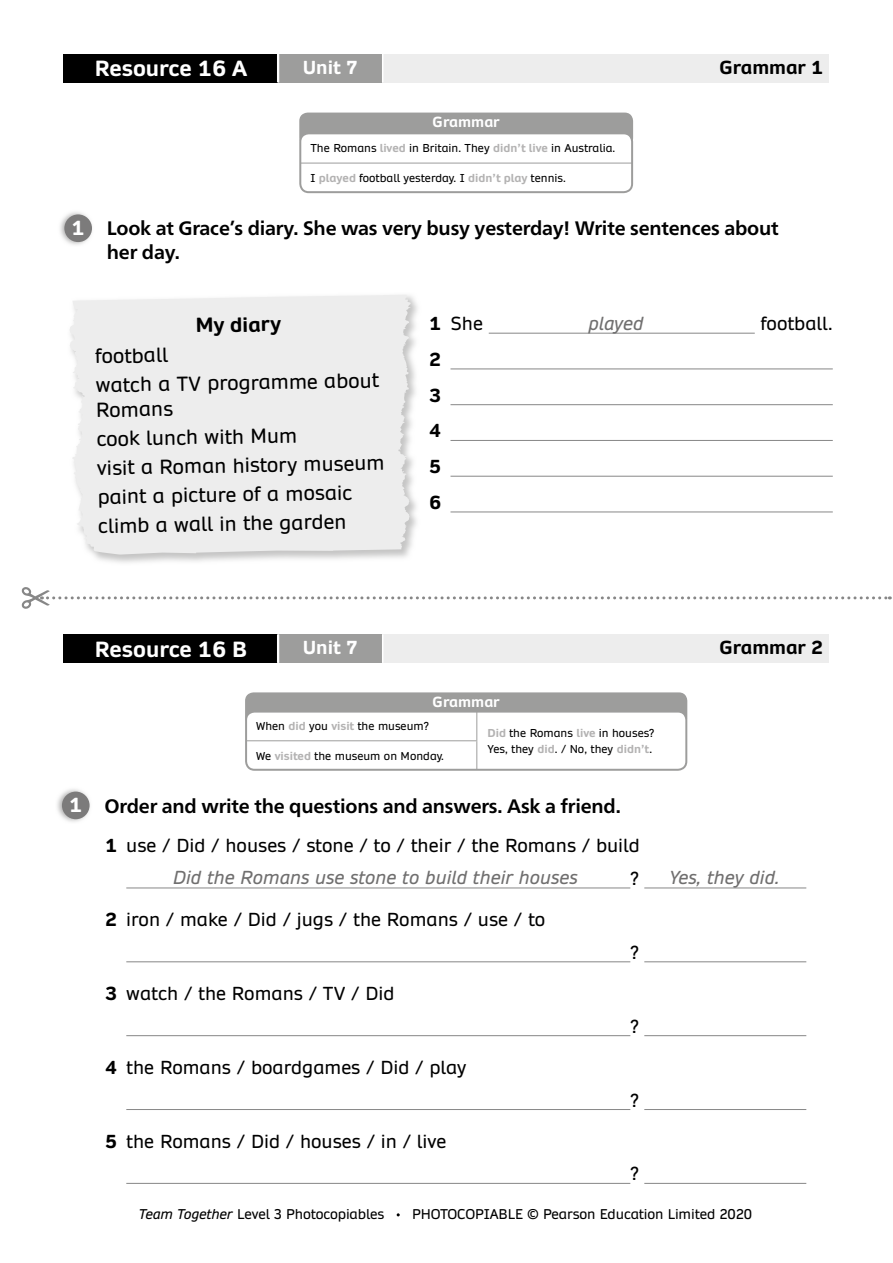
<style>
.page{position:relative;width:893px;height:1263px;background:#fff}
.page>*{position:absolute;margin:0;border:0;box-sizing:border-box;transform-origin:0 0}
.t1{font:700 21px "Daytona Pro Primary";color:#fff}
.t2{font:19.5px/29px "Daytona Pro Primary";color:#000}
.t3{font:700 19.5px/24px "Frutiger Neue LTW1 G";letter-spacing:-.01em;color:#000}
.t4{font:700 19.5px "Daytona Pro Primary";color:#000}
.t5{font:18px/32.7px "Daytona Pro Primary";color:#000;text-align:right}
.t6{font:italic 18px "Daytona Pro Primary";color:#706f6f}
.t7{font:700 18px/35.7px "Daytona Pro Primary";color:#000;text-align:justify}
.t8{font:700 18px "Daytona Pro Primary";color:#fff}
.t9{font:700 13.95px "Daytona Pro Primary";color:#fff}
.t10{font:13.5px "Daytona Pro Primary";letter-spacing:-.01em;color:#000}
.t11{font:10.95px/15.9px "Daytona Pro Primary";color:#000}
.s1{font-weight:700;color:#b3b2b2}
.s2{font-family:"Daytona Pro Primary";color:#fff}
.s3{font-weight:700}
.s4{font-style:italic}
</style>
<div class="page">
<svg style="left:22px;top:587px;width:868px;height:22px"></svg>
<div style="left:64px;top:634px;width:214px;height:29px;background:#000"></div>
<div style="left:278px;top:634px;width:105px;height:29px;background:#9d9d9c"></div>
<div style="left:383px;top:634px;width:446px;height:29px;background:#ededed"></div>
<svg style="left:382px;top:634px;width:1px;height:29px"></svg>
<svg style="left:277px;top:634px;width:2px;height:29px"></svg>
<div style="left:64px;top:54px;width:214px;height:28px;background:#000"></div>
<div style="left:278px;top:54px;width:105px;height:28px;background:#9d9d9c"></div>
<div style="left:383px;top:54px;width:446px;height:28px;background:#ededed"></div>
<svg style="left:382px;top:54px;width:1px;height:28px"></svg>
<svg style="left:277px;top:54px;width:2px;height:28px"></svg>
<div style="left:299px;top:113px;width:334px;height:33px;background:#9d9d9c;border-radius:8px"></div>
<svg style="left:302px;top:135px;width:330px;height:57px"></svg>
<hr style="left:300px;top:192px;width:332px;height:1px;background:#9d9d9c">
<div style="left:299px;top:132px;width:334px;height:61px;border:2px solid #9d9d9c;border-radius:8px"></div>
<img style="left:60px;top:212px;width:32px;height:33px">
<div style="left:64px;top:214px;width:28px;height:28px;background:#7c7b7b;border-radius:50%"></div>
<img style="left:57px;top:789px;width:33px;height:33px">
<div style="left:62px;top:792px;width:28px;height:27px;background:#7c7b7b;border-radius:50%"></div>
<div style="left:245px;top:692px;width:442px;height:33px;background:#9d9d9c;border-radius:8px"></div>
<hr style="left:477px;top:770px;width:209px;height:1px;background:#9d9d9c">
<svg style="left:248px;top:714px;width:439px;height:56px"></svg>
<hr style="left:246px;top:770px;width:231px;height:1px;background:#9d9d9c">
<div style="left:245px;top:711px;width:442px;height:60px;border:2px solid #9d9d9c;border-radius:8px"></div>
<hr style="left:126px;top:887px;width:504px;height:1px;background:#878787">
<hr style="left:644px;top:887px;width:162px;height:1px;background:#878787">
<hr style="left:126px;top:961px;width:504px;height:1px;background:#878787">
<hr style="left:644px;top:961px;width:162px;height:1px;background:#878787">
<hr style="left:126px;top:1035px;width:504px;height:1px;background:#878787">
<hr style="left:644px;top:1035px;width:162px;height:1px;background:#878787">
<hr style="left:126px;top:1109px;width:504px;height:1px;background:#878787">
<hr style="left:644px;top:1109px;width:162px;height:1px;background:#878787">
<hr style="left:126px;top:1183px;width:504px;height:1px;background:#878787">
<hr style="left:644px;top:1183px;width:162px;height:1px;background:#878787">
<hr style="left:489px;top:333px;width:266px;height:1px;background:#878787">
<hr style="left:450px;top:368px;width:383px;height:1px;background:#878787">
<hr style="left:450px;top:404px;width:383px;height:1px;background:#878787">
<hr style="left:450px;top:440px;width:383px;height:1px;background:#878787">
<hr style="left:450px;top:476px;width:383px;height:1px;background:#878787">
<hr style="left:450px;top:511px;width:383px;height:1px;background:#878787">
<div style="left:69px;top:295px;width:346px;height:260px;background:#ededed"></div>
<h1 class="t1" style="left:95px;top:55px;width:154px">Resource 16 A</h1>
<h3 class="t8" style="left:303px;top:55px;width:57px">Unit 7</h3>
<h3 class="t7" style="left:719px;top:50px;width:105px">Grammar 1</h3>
<p class="t9" style="left:433px;top:113px;width:69px">Grammar</p>
<p class="t11" style="left:310px;top:140px;width:306px">The Romans <span class="s1">lived</span> in Britain. They <span class="s1">didn’t live</span> in Australia.</p>
<p class="t11" style="left:310px;top:170px;width:257px">I <span class="s1">played</span> football yesterday. I <span class="s1">didn’t play</span> tennis.</p>
<h2 class="t3" style="left:107px;top:215px;width:673px;text-indent:-35px"><span class="s2">1</span> Look at Grace’s diary. She was very busy yesterday! Write sentences about her day.</h2>
<h2 class="t4" style="left:195px;top:312px;width:87px;rotate:-1deg">My diary</h2>
<h2 class="t2" style="left:95px;top:341px;width:285px;rotate:-1deg">football<br>watch a TV programme about</h2>
<h2 class="t2" style="left:96px;top:395px;width:289px;rotate:-1deg">Romans<br>cook lunch with Mum<br>visit a Roman history museum paint a picture of a mosaic climb a wall in the garden</h2>
<h3 class="t5" style="left:429px;top:307px;width:55px"><span class="s3">1</span> She</h3>
<h3 class="t5" style="left:760px;top:307px;width:74px">football.</h3>
<h3 class="t7" style="left:429px;top:342px;width:14px">2<br>3<br>4<br>5<br>6</h3>
<h3 class="t6" style="left:589px;top:312px;width:57px">played</h3>
<h1 class="t1" style="left:95px;top:635px;width:154px">Resource 16 B</h1>
<h3 class="t8" style="left:303px;top:636px;width:57px">Unit 7</h3>
<h3 class="t7" style="left:719px;top:630px;width:105px">Grammar 2</h3>
<p class="t9" style="left:433px;top:693px;width:69px">Grammar</p>
<p class="t11" style="left:256px;top:718px;width:174px">When <span class="s1">did</span> you <span class="s1">visit</span> the museum?</p>
<p class="t11" style="left:256px;top:748px;width:189px">We <span class="s1">visited</span> the museum on Monday.</p>
<p class="t11" style="left:487px;top:725px;width:168px"><span class="s1">Did</span> the Romans <span class="s1">live</span> in houses?<br>Yes, they <span class="s1">did</span>. / No, they <span class="s1">didn’t</span>.</p>
<h2 class="t3" style="left:69px;top:792px;width:553px"><span class="s2">1</span> Order and write the questions and answers. Ask a friend.</h2>
<h3 class="t5" style="left:105px;top:829px;width:536px"><span class="s3">1</span> use / Did / houses / stone / to / their / the Romans / build ?</h3>
<h3 class="t5" style="left:105px;top:903px;width:442px"><span class="s3">2</span> iron / make / Did / jugs / the Romans / use / to</h3>
<h3 class="t5" style="left:630px;top:936px;width:10px">?</h3>
<h3 class="t5" style="left:105px;top:977px;width:291px"><span class="s3">3</span> watch / the Romans / TV / Did</h3>
<h3 class="t5" style="left:630px;top:1009px;width:10px">?</h3>
<h3 class="t5" style="left:105px;top:1051px;width:363px"><span class="s3">4</span> the Romans / boardgames / Did / play</h3>
<h3 class="t5" style="left:630px;top:1083px;width:10px">?</h3>
<h3 class="t5" style="left:105px;top:1124px;width:343px"><span class="s3">5</span> the Romans / Did / houses / in / live</h3>
<h3 class="t5" style="left:630px;top:1157px;width:10px">?</h3>
<h3 class="t6" style="left:173px;top:865px;width:406px">Did the Romans use stone to build their houses</h3>
<h3 class="t6" style="left:670px;top:865px;width:112px">Yes, they did.</h3>
<p class="t10" style="left:139px;top:1205px;width:247px"><span class="s4">Team Together</span> Level 3 Photocopiables</p>
<p class="t10" style="left:412px;top:1205px;width:342px">PHOTOCOPIABLE © Pearson Education Limited 2020</p>
</div>
